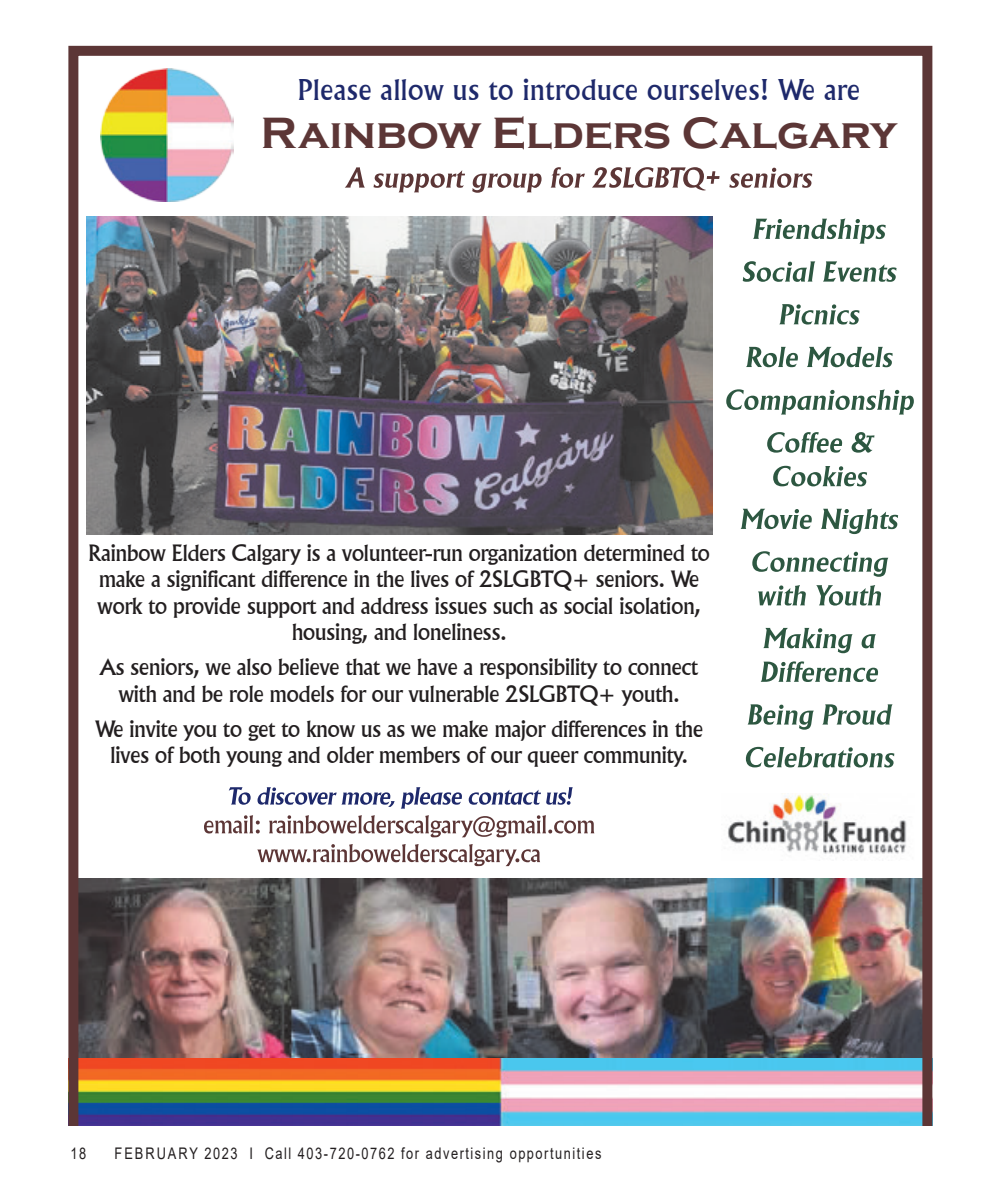
<style>
.page{position:relative;width:990px;height:1188px;background:#fff}
.page>*{position:absolute;margin:0;border:0;box-sizing:border-box;transform-origin:0 0}
.t1{font:700 45.2px "Copperplate Gothic";color:#5c3636}
.t2{font:28px "Flareserif 821 BT";color:#1e296b}
.t3{font:22px/26.4px "Flareserif 821 BT";letter-spacing:-.03em;color:#231f20;text-align:center}
.t4{font:16px "Arial";letter-spacing:.12em;color:#231f20;scale:.8 1}
</style>
<div class="page">
<img style="left:68px;top:46px;width:864px;height:1080px">
<p class="t2" style="left:297px;top:72px;width:564px">Please allow us to introduce ourselves! We are</p>
<p class="t1" style="left:261px;top:108px;width:638px">Rainbow Elders Calgary</p>
<p class="t3" style="left:88px;top:540px;width:623px">Rainbow Elders Calgary is a volunteer-run organization determined to make a significant difference in the lives of 2SLGBTQ+ seniors. We work to provide support and address issues such as social isolation, housing, and loneliness.</p>
<p class="t3" style="left:100px;top:654px;width:599px">As seniors, we also believe that we have a responsibility to connect with and be role models for our vulnerable 2SLGBTQ+ youth.</p>
<p class="t3" style="left:95px;top:715px;width:610px">We invite you to get to know us as we make major differences in the lives of both young and older members of our queer community.</p>
<p class="t4" style="left:71px;top:1142px;width:21px">18</p>
<p class="t4" style="left:115px;top:1142px;width:610px">FEBRUARY 2023 I Call 403-720-0762 for advertising opportunities</p>
</div>
